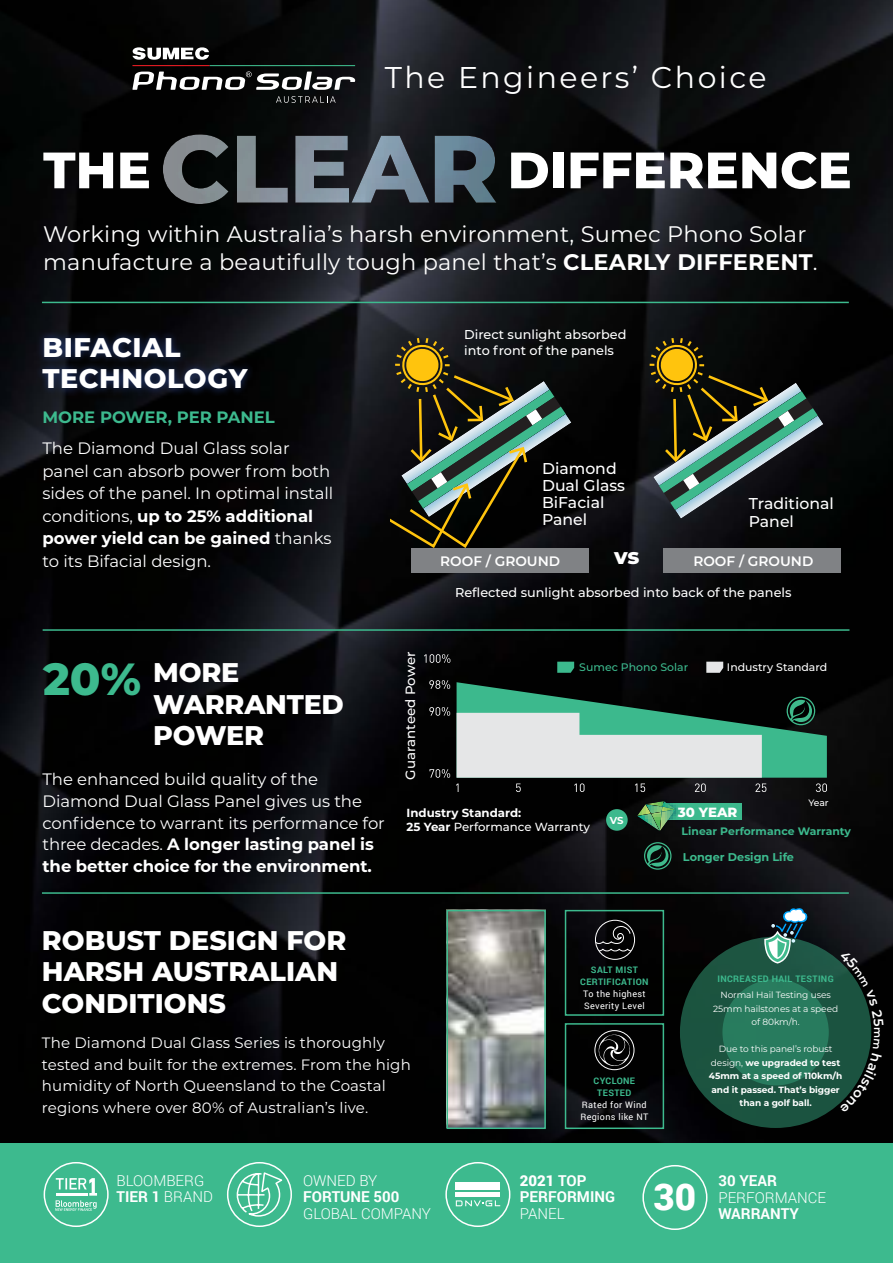
<style>
.page{position:relative;width:893px;height:1263px;background:#fff}
.page>*{position:absolute;margin:0;border:0;box-sizing:border-box;transform-origin:0 0}
.t1{font:800 51px "Montserrat";color:#fff}
.t2{font:800 45px "Montserrat";color:#3dba8e}
.t3{font:900 36.9px "Roboto";color:#fff}
.t4{font:30px "Montserrat";letter-spacing:.08em;color:#fff}
.t5{font:800 27px/31.5px "Montserrat";color:#fff}
.t6{font:800 27px/31.5px "Montserrat";letter-spacing:.02em;color:#fff}
.t7{font:22.5px/28.5px "Montserrat";letter-spacing:.01em;color:#fff}
.t8{font:800 21.9px "Montserrat";color:#fff}
.t9{font:16.5px/22.5px "Montserrat";letter-spacing:-.005em;color:#fff}
.t10{font:700 16.5px "Montserrat";color:#3dba8e}
.t11{font:500 15.75px/17.2px "Montserrat";color:#fff}
.t12{font:15px/21.8px "Montserrat";letter-spacing:.01em;color:#fff}
.t13{font:300 15px/16.5px "Roboto";color:#fff}
.t14{font:700 15px/16.5px "Roboto";color:#fff}
.t15{font:600 13.65px "Montserrat";color:#fff}
.t16{font:500 13.35px "Montserrat";color:#fff}
.t17{font:800 13.35px "Montserrat";color:#fff}
.t18{font:500 12.9px/15.6px "Montserrat";color:#fff}
.t19{font:500 11.7px "Montserrat";color:#fff}
.t20{font:700 11.7px "Montserrat";color:#fff}
.t21{font:700 11.25px "Montserrat";color:#3dba8e}
.t22{font:500 10.95px "Montserrat";color:#fff}
.t23{font:500 10.95px "Montserrat";color:#3cb98d}
.t24{font:700 10.8px "Montserrat";letter-spacing:.005em;color:#3cb98d}
.t25{font:600 10.5px "Montserrat";color:#fff}
.t26{font:700 10.05px "Montserrat";color:#fff}
.t27{font:500 9.3px "Montserrat";color:#fff}
.t28{font:700 9px/13.5px "Montserrat";letter-spacing:-.005em;color:#fff;text-align:center}
.t29{font:700 9px/12px "Roboto";letter-spacing:.04em;color:#3dba8e;text-align:center}
.t30{font:9px/13.5px "Montserrat";letter-spacing:-.005em;color:#fff;text-align:center}
.t31{font:9px/12px "Roboto";letter-spacing:.04em;color:#fff}
.s1{font-weight:700}
.s2{font-weight:400}
.s3{font-weight:900}
</style>
<div class="page">
<img style="left:0;top:0;width:893px;height:1144px">
<div style="left:0;top:1144px;width:893px;height:119px;background:#3dba8e"></div>
<svg style="left:644px;top:842px;width:27px;height:28px"></svg>
<img style="left:449px;top:913px;width:94px;height:213px">
<div style="left:565px;top:1023px;width:99px;height:106px;border:2px solid #3dba8e"></div>
<div style="left:565px;top:910px;width:99px;height:106px;border:2px solid #3dba8e"></div>
<div style="left:680px;top:936px;width:191px;height:192px;background:#1b5340;border-radius:50%"></div>
<div style="left:722px;top:979px;width:107px;height:106px;background:#287b5e;border-radius:50%"></div>
<div style="left:227px;top:1162px;width:65px;height:65px;border:2px solid #fff;border-radius:50%"></div>
<svg style="left:236px;top:1171px;width:48px;height:46px"></svg>
<div style="left:445px;top:1162px;width:65px;height:65px;border:2px solid #fff;border-radius:50%"></div>
<hr style="left:455px;top:1194px;width:45px;height:3px;background:#fff">
<hr style="left:455px;top:1192px;width:45px;height:1px;background:#fff">
<div style="left:455px;top:1182px;width:45px;height:8px;background:#fff"></div>
<svg style="left:456px;top:1200px;width:44px;height:6px"></svg>
<div style="left:44px;top:1162px;width:65px;height:65px;border:2px solid #fff;border-radius:50%"></div>
<svg style="left:55px;top:1178px;width:42px;height:33px"></svg>
<hr style="left:56px;top:1193px;width:31px;height:2px;background:#fff">
<svg style="left:132px;top:71px;width:223px;height:19px"></svg>
<svg style="left:132px;top:47px;width:77px;height:13px"></svg>
<hr style="left:132px;top:65px;width:78px;height:1px;background:#ed1c24">
<hr style="left:210px;top:65px;width:145px;height:1px;background:#3eba8c">
<svg style="left:276px;top:96px;width:60px;height:7px"></svg>
<svg style="left:391px;top:338px;width:180px;height:212px;background:#343b2b"></svg>
<div style="left:412px;top:548px;width:177px;height:25px;background:#808285"></div>
<div style="left:664px;top:548px;width:177px;height:25px;background:#808285"></div>
<svg style="left:650px;top:338px;width:173px;height:181px;background:#364133"></svg>
<div style="left:606px;top:809px;width:22px;height:22px;background:#3cb98d;border-radius:50%"></div>
<svg style="left:424px;top:654px;width:26px;height:9px"></svg>
<svg style="left:706px;top:662px;width:17px;height:11px"></svg>
<svg style="left:557px;top:662px;width:17px;height:11px"></svg>
<div style="left:660px;top:803px;width:81px;height:17px;background:#3cb98d"></div>
<img style="left:629px;top:793px;width:54px;height:46px">
<img style="left:637px;top:814px;width:23px;height:17px">
<img style="left:660px;top:812px;width:16px;height:19px">
<img style="left:645px;top:801px;width:17px;height:3px">
<img style="left:662px;top:801px;width:14px;height:5px">
<img style="left:651px;top:804px;width:11px;height:9px">
<img style="left:637px;top:804px;width:14px;height:12px">
<img style="left:662px;top:806px;width:14px;height:6px">
<svg style="left:36px;top:330px;width:218px;height:66px;background:#0f1524"></svg>
<hr style="left:42px;top:302px;width:807px;height:1px;background:#3dba8e">
<hr style="left:43px;top:629px;width:806px;height:2px;background:#3dba8e">
<hr style="left:42px;top:892px;width:807px;height:2px;background:#3dba8e">
<svg style="left:595px;top:925px;width:40px;height:27px"></svg>
<div style="left:595px;top:920px;width:40px;height:40px;border:1px solid #fff;border-radius:50%"></div>
<img style="left:163px;top:134px;width:333px;height:70px">
<svg style="left:429px;top:680px;width:398px;height:112px;background:#617e75"></svg>
<svg style="left:763px;top:907px;width:45px;height:57px"></svg>
<div style="left:642px;top:1165px;width:65px;height:65px;border:2px solid #fff;border-radius:50%"></div>
<svg style="left:598px;top:1034px;width:33px;height:32px"></svg>
<div style="left:594px;top:1030px;width:40px;height:40px;border:1px solid #fff;border-radius:50%"></div>
<div style="left:446px;top:910px;width:100px;height:219px;border:2px solid #3dba8e"></div>
<svg style="left:840px;top:950px;width:44px;height:76px"></svg>
<svg style="left:839px;top:1039px;width:43px;height:74px"></svg>
<h3 class="t4" style="left:385px;top:62px;width:383px">The Engineers’ Choice</h3>
<h1 class="t1" style="left:43px;top:141px;width:109px">THE</h1>
<h1 class="t1" style="left:508px;top:141px;width:346px">DIFFERENCE</h1>
<h3 class="t7" style="left:43px;top:220px;width:776px">Working within Australia’s harsh environment, Sumec Phono Solar manufacture a beautifully tough panel that’s <span class="s1">CLEARLY DIFFERENT</span>.</h3>
<h3 class="t6" style="left:42px;top:331px;width:206px">BIFACIAL<br>TECHNOLOGY</h3>
<p class="t10" style="left:42px;top:409px;width:234px">MORE POWER, PER PANEL</p>
<p class="t9" style="left:42px;top:438px;width:292px">The Diamond Dual Glass solar panel can absorb power from both sides of the panel. In optimal install conditions, <span class="s1">up to 25% additional power yield can be gained</span> thanks to its Bifacial design.</p>
<p class="t18" style="left:464px;top:328px;width:164px">Direct sunlight absorbed into front of the panels</p>
<p class="t11" style="left:542px;top:461px;width:85px">Diamond<br>Dual Glass<br>BiFacial<br>Panel</p>
<p class="t11" style="left:749px;top:496px;width:87px">Traditional<br>Panel</p>
<h3 class="t8" style="left:614px;top:544px;width:27px">vs</h3>
<p class="t15" style="left:440px;top:555px;width:121px">ROOF / GROUND</p>
<p class="t15" style="left:693px;top:555px;width:121px">ROOF / GROUND</p>
<p class="t18" style="left:455px;top:585px;width:338px">Reflected sunlight absorbed into back of the panels</p>
<h2 class="t2" style="left:43px;top:653px;width:100px">20%</h2>
<h3 class="t5" style="left:153px;top:657px;width:192px">MORE<br>WARRANTED<br>POWER</h3>
<p class="t9" style="left:43px;top:769px;width:344px;line-height:21.8px">The enhanced build quality of the Diamond Dual Glass Panel gives us the confidence to warrant its performance for three decades. <span class="s1">A longer lasting panel is the better choice for the environment.</span></p>
<p class="t16" style="left:405px;top:780px;width:129px;rotate:-90deg">Guaranteed Power</p>
<p class="t23" style="left:579px;top:663px;width:110px">Sumec Phono Solar</p>
<p class="t22" style="left:727px;top:663px;width:102px">Industry Standard</p>
<p class="t27" style="left:808px;top:799px;width:22px">Year</p>
<p class="t20" style="left:407px;top:807px;width:116px">Industry Standard:</p>
<p class="t17" style="left:678px;top:804px;width:61px">30 YEAR</p>
<p class="t19" style="left:407px;top:822px;width:185px"><span class="s1">25 Year</span> Performance Warranty</p>
<p class="t26" style="left:610px;top:816px;width:15px">VS</p>
<p class="t24" style="left:682px;top:826px;width:171px">Linear Performance Warranty</p>
<p class="t21" style="left:683px;top:852px;width:113px">Longer Design Life</p>
<h3 class="t5" style="left:42px;top:924px;width:306px">ROBUST DESIGN FOR<br>HARSH AUSTRALIAN<br>CONDITIONS</h3>
<p class="t12" style="left:42px;top:1032px;width:370px">The Diamond Dual Glass Series is thoroughly tested and built for the extremes. From the high humidity of North Queensland to the Coastal regions where over 80% of Australian’s live.</p>
<p class="t29" style="left:580px;top:965px;width:70px">SALT MIST<br>CERTIFICATION</p>
<p class="t31" style="left:583px;top:989px;width:64px">To the highest<br>Severity Level</p>
<p class="t29" style="left:594px;top:1075px;width:43px">CYCLONE<br>TESTED</p>
<p class="t31" style="left:580px;top:1099px;width:69px">Rated for Wind<br>Regions like NT</p>
<p class="t29" style="left:717px;top:973px;width:118px">INCREASED HAIL TESTING</p>
<p class="t30" style="left:713px;top:988px;width:127px">Normal Hail Testing uses<br>25mm hailstones at a speed of 80km/h.</p>
<p class="t28" style="left:709px;top:1042px;width:135px"><span class="s2">Due to this panel’s robust design,</span> we upgraded to test<br>45mm at a speed of 110km/h and it passed. That’s bigger than a golf ball.</p>
<p class="t13" style="left:116px;top:1173px;width:98px">BLOOMBERG<br><span class="s1">TIER 1</span> BRAND</p>
<p class="t14" style="left:520px;top:1173px;width:97px"><span class="s3">2021</span> TOP<br>PERFORMING</p>
<p class="t13" style="left:520px;top:1206px;width:46px">PANEL</p>
<p class="t13" style="left:303px;top:1173px;width:76px">OWNED BY</p>
<p class="t14" style="left:303px;top:1190px;width:98px">FORTUNE 500</p>
<p class="t13" style="left:303px;top:1206px;width:129px">GLOBAL COMPANY</p>
<h3 class="t3" style="left:654px;top:1182px;width:44px">30</h3>
<p class="t14" style="left:718px;top:1174px;width:60px">30 YEAR</p>
<p class="t13" style="left:718px;top:1190px;width:109px">PERFORMANCE</p>
<p class="t14" style="left:718px;top:1207px;width:82px">WARRANTY</p>
<p class="t25" style="left:883px;top:1027px;width:13px;rotate:90deg">m</p>
</div>
